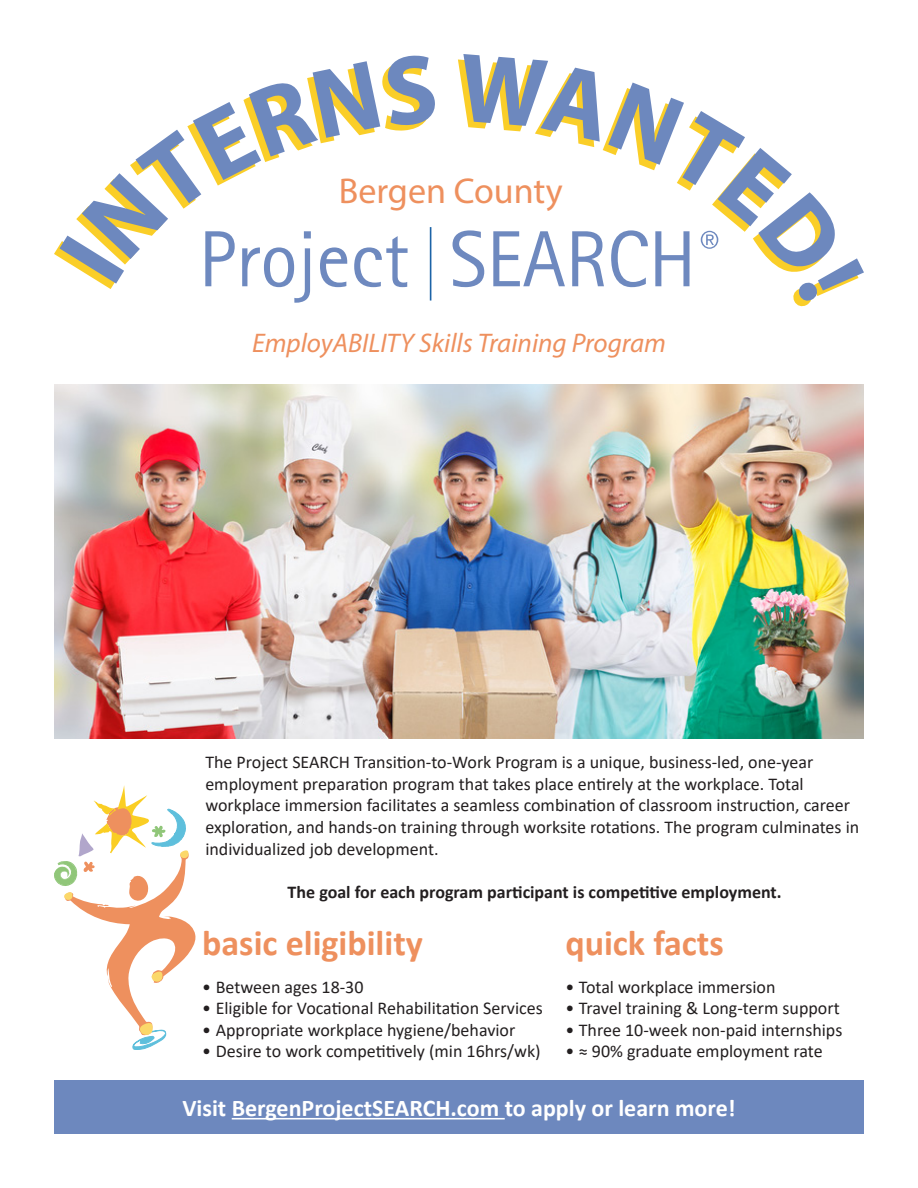
<style>
.page{position:relative;width:918px;height:1188px;background:#fff}
.page>*{position:absolute;margin:0;border:0;box-sizing:border-box;transform-origin:0 0}
.t1{font:700 36px "Calibri";color:#ee905e}
.t2{font:36px "Myriad Pro";color:#ee905e}
.t3{font:italic 27px "Myriad Pro";color:#ee905e}
.t4{font:700 24px "Calibri";color:#fff}
.t5{font:18px/21.6px "Calibri";color:#231f20}
.t6{font:700 18px "Calibri";color:#231f20}
</style>
<div class="page">
<img style="left:54px;top:384px;width:810px;height:354px">
<svg style="left:59px;top:54px;width:805px;height:248px"></svg>
<svg style="left:54px;top:785px;width:141px;height:265px"></svg>
<div style="left:54px;top:1080px;width:810px;height:54px;background:#6d88be"></div>
<hr style="left:232px;top:1118px;width:273px;height:2px;background:#fff">
<p class="t2" style="left:339px;top:168px;width:226px">Bergen County</p>
<p class="t3" style="left:252px;top:326px;width:415px">EmployABILITY Skills Training Program</p>
<p class="t5" style="left:205px;top:751px;width:655px">The Project SEARCH Transition-to-Work Program is a unique, business-led, one-year employment preparation program that takes place entirely at the workplace. Total workplace immersion facilitates a seamless combination of classroom instruction, career exploration, and hands-on training through worksite rotations. The program culminates in individualized job development.</p>
<p class="t6" style="left:288px;top:879px;width:496px">The goal for each program participant is competitive employment.</p>
<p class="t1" style="left:202px;top:918px;width:222px">basic eligibility</p>
<p class="t1" style="left:565px;top:918px;width:160px">quick facts</p>
<p class="t5" style="left:202px;top:975px;width:163px">• Between ages 18-30</p>
<p class="t5" style="left:202px;top:997px;width:342px">• Eligible for Vocational Rehabilitation Services</p>
<p class="t5" style="left:202px;top:1019px;width:315px">• Appropriate workplace hygiene/behavior</p>
<p class="t5" style="left:202px;top:1040px;width:340px">• Desire to work competitively (min 16hrs/wk)</p>
<p class="t5" style="left:565px;top:975px;width:212px">• Total workplace immersion</p>
<p class="t5" style="left:565px;top:997px;width:276px">• Travel training &amp; Long-term support</p>
<p class="t5" style="left:565px;top:1019px;width:279px">• Three 10-week non-paid internships</p>
<p class="t5" style="left:565px;top:1040px;width:259px">• ≈ 90% graduate employment rate</p>
<p class="t4" style="left:182px;top:1091px;width:555px">Visit BergenProjectSEARCH.com to apply or learn more!</p>
</div>
